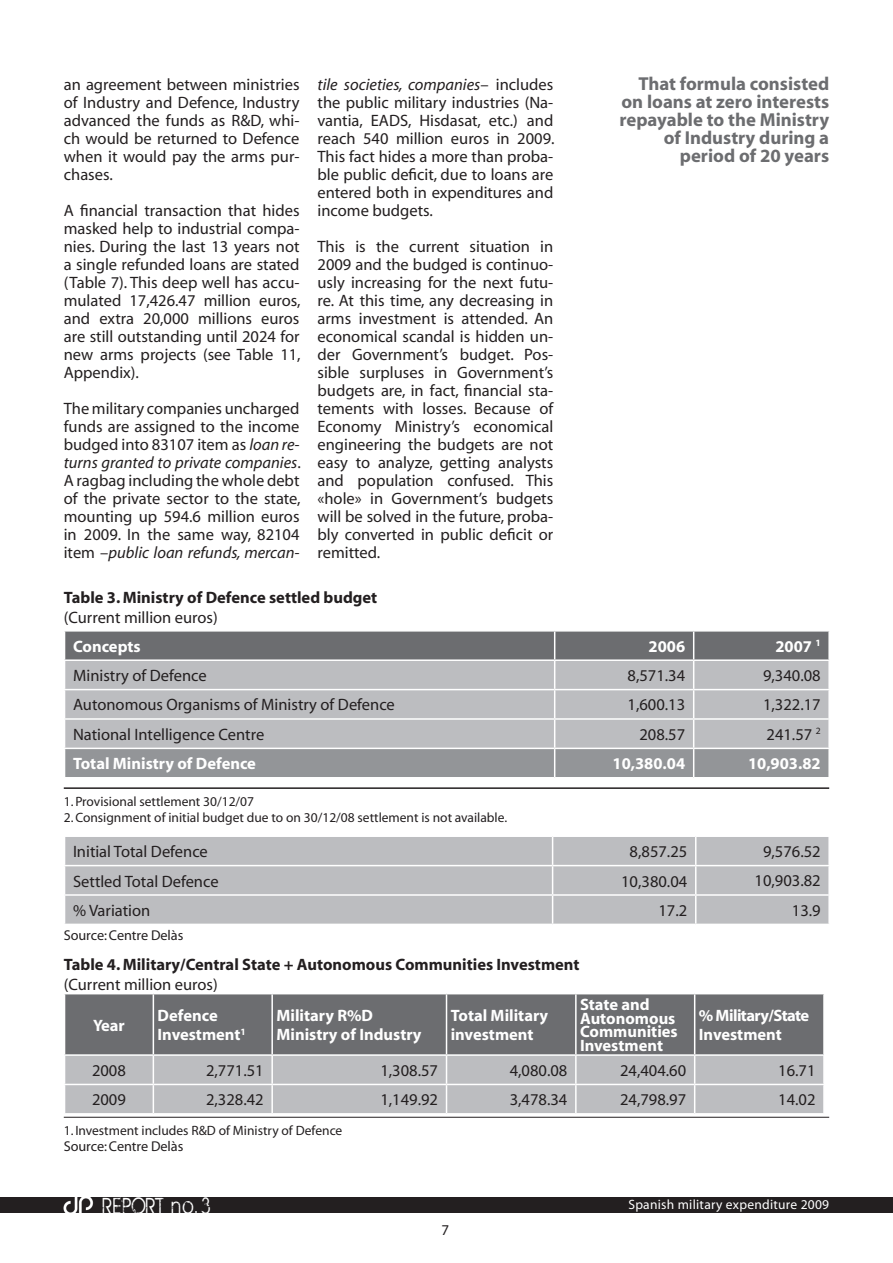
<style>
.page{position:relative;width:893px;height:1263px;background:#fff}
.page>*{position:absolute;margin:0;border:0;box-sizing:border-box;transform-origin:0 0}
.t1{font:25.2px "BIRTHOFAHERO";letter-spacing:.1em;color:#fff;scale:.83 1}
.t2{font:700 18.75px/18px "Myriad";color:#6c6d70;text-align:right}
.t3{font:16.5px/18px "Myriad";color:#231f20;text-align:justify}
.t4{font:700 16.5px/19.8px "Myriad";color:#fff}
.t5{font:700 16.5px "Myriad";color:#231f20}
.t6{font:700 16.5px/19.8px "Myriad";letter-spacing:-.025em;color:#fff}
.t7{font:14.25px "Myriad";letter-spacing:-.005em;color:#231f20}
.t8{font:13.5px "Myriad";color:#231f20}
.t9{font:13.5px "Myriad";letter-spacing:.02em;color:#fff}
.s1{font-style:italic}
</style>
<div class="page">
<div style="left:0;top:1197px;width:893px;height:16px;background:#231f20"></div>
<img style="left:63px;top:1197px;width:30px;height:16px">
<div style="left:65px;top:837px;width:763px;height:87px;background:#bcbdc0"></div>
<hr style="left:64px;top:865px;width:489px;height:1px;background:#fff">
<hr style="left:553px;top:865px;width:143px;height:1px;background:#fff">
<hr style="left:696px;top:865px;width:134px;height:1px;background:#fff">
<hr style="left:64px;top:894px;width:489px;height:2px;background:#fff">
<hr style="left:553px;top:894px;width:143px;height:2px;background:#fff">
<svg style="left:552px;top:837px;width:1px;height:87px"></svg>
<hr style="left:696px;top:894px;width:134px;height:2px;background:#fff">
<svg style="left:695px;top:837px;width:1px;height:87px"></svg>
<hr style="left:64px;top:787px;width:765px;height:2px;background:#231f20">
<div style="left:65px;top:994px;width:758px;height:60px;background:#6c6d70"></div>
<hr style="left:153px;top:994px;width:1px;height:60px;background:#fff">
<hr style="left:271px;top:994px;width:2px;height:60px;background:#fff">
<hr style="left:446px;top:994px;width:1px;height:60px;background:#fff">
<hr style="left:575px;top:994px;width:2px;height:60px;background:#fff">
<hr style="left:694px;top:994px;width:1px;height:60px;background:#fff">
<svg style="left:65px;top:1055px;width:759px;height:58px;background:#bfc0c3"></svg>
<hr style="left:823px;top:1085px;width:2px;height:28px;background:#fff">
<hr style="left:64px;top:1117px;width:765px;height:1px;background:#231f20">
<svg style="left:64px;top:631px;width:765px;height:146px;background:#a9aaad"></svg>
<hr style="left:828px;top:749px;width:2px;height:28px;background:#fff">
<p class="t3" style="left:64px;top:76px;width:237px">an agreement between ministries of Industry and Defence, Industry advanced the funds as R&amp;D, whi&shy;ch would be returned to Defence when it would pay the arms pur&shy;chases.</p>
<p class="t3" style="left:64px;top:202px;width:238px">A financial transaction that hides masked help to industrial compa&shy;nies. During the last 13 years not a single refunded loans are stated (Table 7). This deep well has accu&shy;mulated 17,426.47 million euros, and extra 20,000 millions euros are still outstanding until 2024 for new arms projects (see Table 11, Appendix).</p>
<p class="t3" style="left:64px;top:400px;width:238px">The military companies uncharged funds are assigned to the income budged into 83107 item as <span class="s1">loan re&shy;turns granted to private companies</span>.<br>A ragbag including the whole debt of the private sector to the state, mounting up 594.6 million euros in 2009. In the same way, 82104 item –<span class="s1">public loan refunds, mercan-</span></p>
<p class="t3" style="left:318px;top:76px;width:238px"><span class="s1">tile societies, companies</span>– includes the public military industries (Na&shy;vantia, EADS, Hisdasat, etc.) and reach 540 million euros in 2009.<br>This fact hides a more than proba&shy;ble public deficit, due to loans are entered both in expenditures and income budgets.</p>
<p class="t3" style="left:318px;top:238px;width:237px">This is the current situation in 2009 and the budged is continuo&shy;usly increasing for the next futu&shy;re. At this time, any decreasing in arms investment is attended. An economical scandal is hidden un&shy;der Government’s budget. Pos&shy;sible surpluses in Government’s budgets are, in fact, financial sta&shy;tements with losses. Because of Economy Ministry’s economical engineering the budgets are not easy to analyze, getting analysts and population confused. This «hole» in Government’s budgets will be solved in the future, proba&shy;bly converted in public deficit or remitted.</p>
<p class="t5" style="left:64px;top:589px;width:315px">Table 3. Ministry of Defence settled budget</p>
<p class="t3" style="left:64px;top:609px;width:156px">(Current million euros)</p>
<p class="t2" style="left:619px;top:75px;width:211px">That formula consisted on loans at zero interests repayable to the Ministry of Industry during a period of 20 years</p>
<p class="t4" style="left:73px;top:637px;width:69px">Concepts</p>
<p class="t4" style="left:649px;top:637px;width:38px">2006</p>
<p class="t4" style="left:775px;top:637px;width:47px">2007 <sup>1</sup></p>
<p class="t3" style="left:73px;top:667px;width:135px">Ministry of Defence</p>
<p class="t3" style="left:628px;top:667px;width:59px">8,571.34</p>
<p class="t3" style="left:763px;top:667px;width:59px">9,340.08</p>
<p class="t3" style="left:73px;top:697px;width:323px">Autonomous Organisms of Ministry of Defence</p>
<p class="t3" style="left:628px;top:697px;width:59px">1,600.13</p>
<p class="t3" style="left:763px;top:697px;width:59px">1,322.17</p>
<p class="t3" style="left:73px;top:726px;width:193px">National Intelligence Centre</p>
<p class="t3" style="left:639px;top:726px;width:47px">208.57</p>
<p class="t3" style="left:766px;top:726px;width:56px">241.57 <sup>2</sup></p>
<p class="t4" style="left:73px;top:754px;width:184px">Total Ministry of Defence</p>
<p class="t4" style="left:612px;top:754px;width:74px">10,380.04</p>
<p class="t4" style="left:748px;top:754px;width:74px">10,903.82</p>
<p class="t8" style="left:64px;top:795px;width:192px">1. Provisional settlement 30/12/07</p>
<p class="t8" style="left:64px;top:811px;width:445px">2. Consignment of initial budget due to on 30/12/08 settlement is not available.</p>
<p class="t3" style="left:73px;top:843px;width:136px">Initial Total Defence</p>
<p class="t3" style="left:630px;top:843px;width:59px">8,857.25</p>
<p class="t3" style="left:763px;top:843px;width:59px">9,576.52</p>
<p class="t3" style="left:73px;top:873px;width:147px">Settled Total Defence</p>
<p class="t3" style="left:621px;top:873px;width:67px">10,380.04</p>
<p class="t3" style="left:755px;top:873px;width:68px">10,903.82</p>
<p class="t3" style="left:73px;top:902px;width:79px">% Variation</p>
<p class="t3" style="left:658px;top:902px;width:30px">17.2</p>
<p class="t3" style="left:792px;top:902px;width:30px">13.9</p>
<p class="t7" style="left:64px;top:928px;width:121px">Source: Centre Delàs</p>
<p class="t5" style="left:64px;top:956px;width:517px">Table 4. Military/Central State + Autonomous Communities Investment</p>
<p class="t3" style="left:64px;top:976px;width:156px">(Current million euros)</p>
<p class="t4" style="left:93px;top:1016px;width:33px">Year</p>
<p class="t4" style="left:158px;top:1006px;width:90px">Defence<br>Investment<sup>1</sup></p>
<p class="t4" style="left:276px;top:1006px;width:147px">Military R%D<br>Ministry of Industry</p>
<p class="t4" style="left:451px;top:1006px;width:99px">Total Military investment</p>
<p class="t4" style="left:580px;top:998px;width:99px;line-height:13.5px">State and<br>Autonomous<br>Communities<br>Investment</p>
<p class="t6" style="left:699px;top:1006px;width:112px">% Military/State<br>Investment</p>
<p class="t3" style="left:92px;top:1062px;width:35px">2008</p>
<p class="t3" style="left:206px;top:1062px;width:59px">2,771.51</p>
<p class="t3" style="left:380px;top:1062px;width:59px">1,308.57</p>
<p class="t3" style="left:510px;top:1062px;width:59px">4,080.08</p>
<p class="t3" style="left:620px;top:1062px;width:68px">24,404.60</p>
<p class="t3" style="left:778px;top:1062px;width:39px">16.71</p>
<p class="t3" style="left:92px;top:1091px;width:35px">2009</p>
<p class="t3" style="left:206px;top:1091px;width:59px">2,328.42</p>
<p class="t3" style="left:380px;top:1091px;width:59px">1,149.92</p>
<p class="t3" style="left:510px;top:1091px;width:59px">3,478.34</p>
<p class="t3" style="left:620px;top:1091px;width:68px">24,798.97</p>
<p class="t3" style="left:778px;top:1091px;width:39px">14.02</p>
<p class="t8" style="left:64px;top:1123px;width:280px">1. Investment includes R&amp;D of Ministry of Defence</p>
<p class="t7" style="left:64px;top:1139px;width:121px">Source: Centre Delàs</p>
<h1 class="t1" style="left:103px;top:1192px;width:131px">REPORT no.3</h1>
<p class="t9" style="left:628px;top:1198px;width:202px">Spanish military expenditure 2009</p>
</div>
